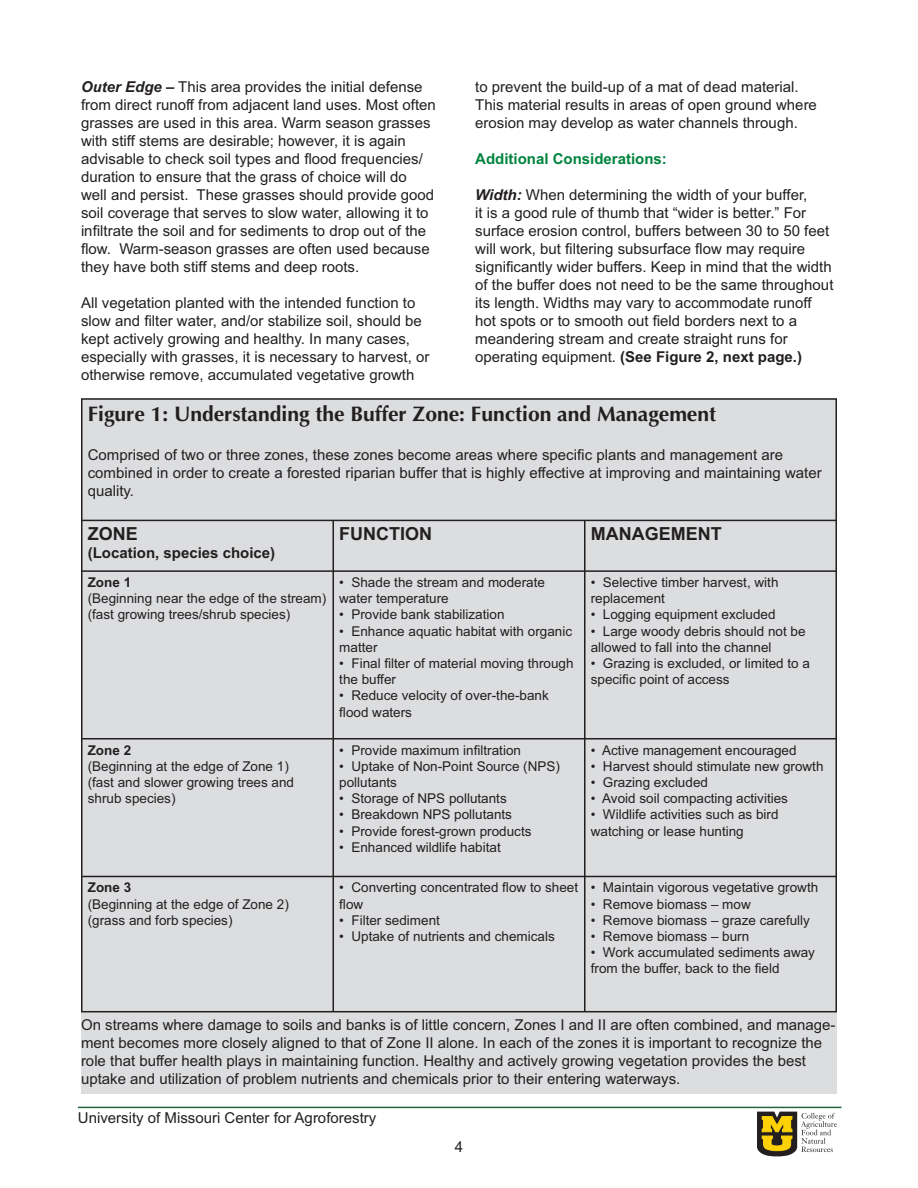
<style>
.page{position:relative;width:918px;height:1188px;background:#fff}
.page>*{position:absolute;margin:0;border:0;box-sizing:border-box;transform-origin:0 0}
.t1{font:700 21px "Optima";color:#231f20}
.t2{font:700 18px "Arial";color:#231f20}
.t3{font:15px/18px "Arial";color:#231f20}
.t4{font:700 15px "Arial";color:#00843d}
.t5{font:700 15px "Arial";color:#231f20}
.t6{font:13.5px/16.2px "Arial";color:#231f20}
.t7{font:700 13.5px "Arial";color:#231f20}
.s1{font-weight:700;font-style:italic}
.s2{font-weight:700}
</style>
<div class="page">
<hr style="left:78px;top:1107px;width:764px;height:1px;background:#24663f">
<svg style="left:757px;top:1112px;width:80px;height:44px"></svg>
<div style="left:81px;top:398px;width:756px;height:696px;background:#dcdddf"></div>
<hr style="left:81px;top:398px;width:252px;height:2px;background:#231f20">
<hr style="left:81px;top:400px;width:1px;height:120px;background:#231f20">
<hr style="left:333px;top:398px;width:504px;height:2px;background:#231f20">
<hr style="left:836px;top:400px;width:1px;height:120px;background:#231f20">
<hr style="left:81px;top:520px;width:252px;height:1px;background:#231f20">
<hr style="left:81px;top:521px;width:1px;height:49px;background:#231f20">
<hr style="left:333px;top:520px;width:252px;height:1px;background:#231f20">
<hr style="left:333px;top:521px;width:1px;height:49px;background:#231f20">
<hr style="left:585px;top:520px;width:252px;height:1px;background:#231f20">
<hr style="left:584px;top:521px;width:1px;height:49px;background:#231f20">
<hr style="left:836px;top:521px;width:1px;height:49px;background:#231f20">
<hr style="left:81px;top:570px;width:252px;height:2px;background:#231f20">
<hr style="left:81px;top:572px;width:1px;height:166px;background:#231f20">
<hr style="left:333px;top:570px;width:252px;height:2px;background:#231f20">
<hr style="left:333px;top:572px;width:1px;height:166px;background:#231f20">
<hr style="left:585px;top:570px;width:252px;height:2px;background:#231f20">
<hr style="left:584px;top:572px;width:1px;height:166px;background:#231f20">
<hr style="left:836px;top:572px;width:1px;height:166px;background:#231f20">
<hr style="left:81px;top:738px;width:252px;height:2px;background:#231f20">
<hr style="left:81px;top:740px;width:1px;height:136px;background:#231f20">
<hr style="left:333px;top:738px;width:252px;height:2px;background:#231f20">
<hr style="left:333px;top:740px;width:1px;height:136px;background:#231f20">
<hr style="left:585px;top:738px;width:252px;height:2px;background:#231f20">
<hr style="left:584px;top:740px;width:1px;height:136px;background:#231f20">
<hr style="left:836px;top:740px;width:1px;height:136px;background:#231f20">
<hr style="left:81px;top:876px;width:252px;height:1px;background:#231f20">
<hr style="left:81px;top:877px;width:1px;height:134px;background:#231f20">
<hr style="left:333px;top:876px;width:252px;height:1px;background:#231f20">
<hr style="left:333px;top:877px;width:1px;height:134px;background:#231f20">
<hr style="left:585px;top:876px;width:252px;height:1px;background:#231f20">
<hr style="left:584px;top:877px;width:1px;height:134px;background:#231f20">
<hr style="left:836px;top:877px;width:1px;height:134px;background:#231f20">
<hr style="left:81px;top:1011px;width:756px;height:1px;background:#231f20">
<p class="t3" style="left:81px;top:79px;width:356px"><span class="s1">Outer Edge</span> <span class="s2">–</span> This area provides the initial defense from direct runoff from adjacent land uses. Most often grasses are used in this area. Warm season grasses with stiff stems are desirable; however, it is again advisable to check soil types and flood frequencies/ duration to ensure that the grass of choice will do well and persist. These grasses should provide good soil coverage that serves to slow water, allowing it to infiltrate the soil and for sediments to drop out of the flow. Warm-season grasses are often used because they have both stiff stems and deep roots.</p>
<p class="t3" style="left:81px;top:295px;width:350px">All vegetation planted with the intended function to slow and filter water, and/or stabilize soil, should be kept actively growing and healthy. In many cases, especially with grasses, it is necessary to harvest, or otherwise remove, accumulated vegetative growth</p>
<p class="t3" style="left:475px;top:79px;width:343px">to prevent the build-up of a mat of dead material.<br>This material results in areas of open ground where erosion may develop as water channels through.</p>
<p class="t4" style="left:475px;top:153px;width:193px">Additional Considerations:</p>
<p class="t3" style="left:475px;top:187px;width:360px"><span class="s1">Width:</span> When determining the width of your buffer,<br>it is a good rule of thumb that “wider is better.” For surface erosion control, buffers between 30 to 50 feet will work, but filtering subsurface flow may require significantly wider buffers. Keep in mind that the width of the buffer does not need to be the same throughout its length. Widths may vary to accommodate runoff hot spots or to smooth out field borders next to a meandering stream and create straight runs for operating equipment. <span class="s2">(See Figure 2, next page.)</span></p>
<h1 class="t1" style="left:88px;top:405px;width:630px">Figure 1: Understanding the Buffer Zone: Function and Management</h1>
<p class="t3" style="left:88px;top:448px;width:735px">Comprised of two or three zones, these zones become areas where specific plants and management are combined in order to create a forested riparian buffer that is highly effective at improving and maintaining water quality.</p>
<p class="t2" style="left:88px;top:527px;width:52px">ZONE</p>
<p class="t5" style="left:88px;top:547px;width:189px">(Location, species choice)</p>
<p class="t2" style="left:339px;top:527px;width:94px">FUNCTION</p>
<p class="t2" style="left:591px;top:527px;width:132px">MANAGEMENT</p>
<p class="t7" style="left:88px;top:577px;width:45px">Zone 1</p>
<p class="t6" style="left:88px;top:592px;width:240px">(Beginning near the edge of the stream) (fast growing trees/shrub species)</p>
<p class="t6" style="left:339px;top:575px;width:207px">• Shade the stream and moderate water temperature</p>
<p class="t6" style="left:339px;top:608px;width:167px">• Provide bank stabilization</p>
<p class="t6" style="left:339px;top:624px;width:234px">• Enhance aquatic habitat with organic matter</p>
<p class="t6" style="left:339px;top:656px;width:236px">• Final filter of material moving through the buffer</p>
<p class="t6" style="left:339px;top:689px;width:211px">• Reduce velocity of over-the-bank flood waters</p>
<p class="t6" style="left:591px;top:575px;width:189px">• Selective timber harvest, with replacement</p>
<p class="t6" style="left:591px;top:608px;width:186px">• Logging equipment excluded</p>
<p class="t6" style="left:591px;top:624px;width:216px">• Large woody debris should not be allowed to fall into the channel</p>
<p class="t6" style="left:591px;top:656px;width:221px">• Grazing is excluded, or limited to a specific point of access</p>
<p class="t7" style="left:88px;top:745px;width:45px">Zone 2</p>
<p class="t6" style="left:88px;top:759px;width:208px">(Beginning at the edge of Zone 1) (fast and slower growing trees and shrub species)</p>
<p class="t6" style="left:339px;top:743px;width:183px">• Provide maximum infiltration</p>
<p class="t6" style="left:339px;top:759px;width:222px">• Uptake of Non-Point Source (NPS) pollutants</p>
<p class="t6" style="left:339px;top:792px;width:169px">• Storage of NPS pollutants</p>
<p class="t6" style="left:339px;top:808px;width:174px">• Breakdown NPS pollutants</p>
<p class="t6" style="left:339px;top:824px;width:194px">• Provide forest-grown products</p>
<p class="t6" style="left:339px;top:840px;width:163px">• Enhanced wildlife habitat</p>
<p class="t6" style="left:591px;top:743px;width:207px">• Active management encouraged</p>
<p class="t6" style="left:591px;top:759px;width:234px">• Harvest should stimulate new growth</p>
<p class="t6" style="left:591px;top:775px;width:119px">• Grazing excluded</p>
<p class="t6" style="left:591px;top:792px;width:199px">• Avoid soil compacting activities</p>
<p class="t6" style="left:591px;top:808px;width:189px">• Wildlife activities such as bird watching or lease hunting</p>
<p class="t7" style="left:88px;top:883px;width:45px">Zone 3</p>
<p class="t6" style="left:88px;top:897px;width:203px">(Beginning at the edge of Zone 2) (grass and forb species)</p>
<p class="t6" style="left:339px;top:881px;width:240px">• Converting concentrated flow to sheet flow</p>
<p class="t6" style="left:339px;top:913px;width:102px">• Filter sediment</p>
<p class="t6" style="left:339px;top:929px;width:217px">• Uptake of nutrients and chemicals</p>
<p class="t6" style="left:591px;top:881px;width:229px">• Maintain vigorous vegetative growth</p>
<p class="t6" style="left:591px;top:897px;width:162px">• Remove biomass – mow</p>
<p class="t6" style="left:591px;top:913px;width:221px">• Remove biomass – graze carefully</p>
<p class="t6" style="left:591px;top:929px;width:160px">• Remove biomass – burn</p>
<p class="t6" style="left:591px;top:946px;width:226px">• Work accumulated sediments away from the buffer, back to the field</p>
<p class="t3" style="left:81px;top:1018px;width:756px">On streams where damage to soils and banks is of little concern, Zones I and II are often combined, and manage&shy;ment becomes more closely aligned to that of Zone II alone. In each of the zones it is important to recognize the role that buffer health plays in maintaining function. Healthy and actively growing vegetation provides the best uptake and utilization of problem nutrients and chemicals prior to their entering waterways.</p>
<p class="t3" style="left:78px;top:1110px;width:300px">University of Missouri Center for Agroforestry</p>
<p class="t3" style="left:455px;top:1139px;width:10px">4</p>
</div>
